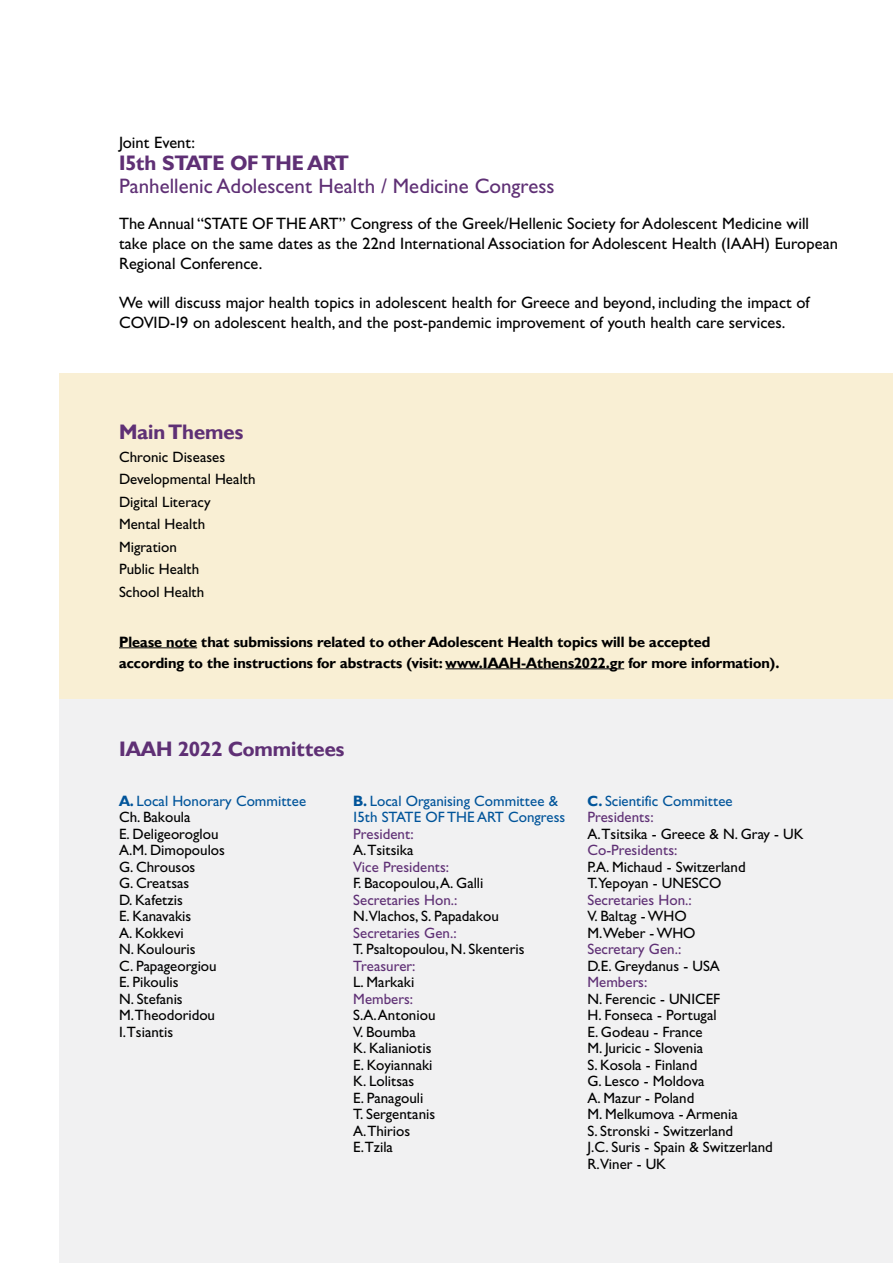
<style>
.page{position:relative;width:893px;height:1263px;background:#fff}
.page>*{position:absolute;margin:0;border:0;box-sizing:border-box;transform-origin:0 0}
.t1{font:700 21px "Gill Sans Hel";color:#5f3075}
.t2{font:21px "Gill Sans Hel";color:#5f3075}
.t3{font:16.5px/19.8px "Gill Sans Hel";color:#000}
.t4{font:15px/16.5px "Gill Sans Hel";color:#000}
.t5{font:700 15px/21px "Gill Sans Hel";color:#000}
.t6{font:15px "Gill Sans Hel";color:#5f3075}
.t7{font:15px/16.5px "Gill Sans Hel";color:#00549a}
.s1{font-weight:700;color:#00549a}
.s2{color:#00549a}
.s3{font-weight:700}
.s4{color:#5f3075}
</style>
<div class="page">
<div style="left:60px;top:373px;width:833px;height:352px;background:#f9efd4"></div>
<div style="left:60px;top:699px;width:833px;height:564px;background:#f1f1f2"></div>
<hr style="left:119px;top:647px;width:78px;height:1px;background:#000">
<hr style="left:446px;top:668px;width:178px;height:1px;background:#000">
<p class="t3" style="left:119px;top:133px;width:77px">Joint Event:</p>
<h1 class="t1" style="left:119px;top:151px;width:231px">15th STATE OF THE ART</h1>
<h1 class="t2" style="left:119px;top:175px;width:437px">Panhellenic Adolescent Health / Medicine Congress</h1>
<p class="t3" style="left:119px;top:214px;width:720px">The Annual “STATE OF THE ART” Congress of the Greek/Hellenic Society for Adolescent Medicine will take place on the same dates as the 22nd International Association for Adolescent Health (IAAH) European<br>Regional Conference.</p>
<p class="t3" style="left:119px;top:293px;width:692px">We will discuss major health topics in adolescent health for Greece and beyond, including the impact of<br>COVID-19 on adolescent health, and the post-pandemic improvement of youth health care services.</p>
<h1 class="t1" style="left:119px;top:420px;width:126px">Main Themes</h1>
<p class="t4" style="left:119px;top:445px;width:138px;line-height:22.5px">Chronic Diseases<br>Developmental Health<br>Digital Literacy<br>Mental Health<br>Migration<br>Public Health<br>School Health</p>
<p class="t5" style="left:119px;top:631px;width:662px">Please note that submissions related to other Adolescent Health topics will be accepted according to the instructions for abstracts (visit: www.IAAH-Athens2022.gr for more information).</p>
<h1 class="t1" style="left:119px;top:737px;width:227px">IAAH 2022 Committees</h1>
<p class="t4" style="left:119px;top:793px;width:189px"><span class="s1">Α.</span> <span class="s2">Local Honorary Committee<br></span>Ch. Bakoula<br>E. Deligeoroglou<br>A.M. Dimopoulos<br>G. Chrousos<br>G. Creatsas<br>D. Kafetzis<br>E. Kanavakis<br>A. Kokkevi<br>N. Koulouris<br>C. Papageorgiou<br>E. Pikoulis<br>N. Stefanis<br>M.Theodoridou<br>I.Tsiantis</p>
<p class="t7" style="left:353px;top:793px;width:213px"><span class="s3">B.</span> Local Organising Committee &amp;<br>15th STATE OF THE ART Congress</p>
<p class="t6" style="left:353px;top:826px;width:62px">President:</p>
<p class="t4" style="left:353px;top:842px;width:62px">A.Tsitsika</p>
<p class="t6" style="left:353px;top:859px;width:97px">Vice Presidents:</p>
<p class="t4" style="left:353px;top:875px;width:132px">F. Bacopoulou, A. Galli</p>
<p class="t6" style="left:353px;top:892px;width:106px">Secretaries Hon.:</p>
<p class="t4" style="left:353px;top:908px;width:147px">N.Vlachos, S. Papadakou</p>
<p class="t6" style="left:353px;top:925px;width:105px">Secretaries Gen.:</p>
<p class="t4" style="left:353px;top:941px;width:173px">T. Psaltopoulou, N. Skenteris</p>
<p class="t6" style="left:353px;top:958px;width:64px">Treasurer:</p>
<p class="t4" style="left:353px;top:974px;width:63px">L. Markaki</p>
<p class="t6" style="left:353px;top:991px;width:61px">Members:</p>
<p class="t4" style="left:353px;top:1007px;width:84px">S.A. Antoniou<br>V. Boumba<br>K. Kalianiotis<br>E. Koyiannaki<br>K. Lolitsas<br>E. Panagouli<br>T. Sergentanis<br>A.Thirios<br>E.Tzila</p>
<p class="t7" style="left:587px;top:793px;width:147px"><span class="s3">C.</span> Scientific Committee<br><span class="s4">Presidents:</span></p>
<p class="t4" style="left:587px;top:826px;width:218px">A.Tsitsika - Greece &amp; N. Gray - UK</p>
<p class="t6" style="left:587px;top:842px;width:91px">Co-Presidents:</p>
<p class="t4" style="left:587px;top:859px;width:160px">P.A. Michaud - Switzerland<br>T.Yepoyan - UNESCO</p>
<p class="t6" style="left:587px;top:892px;width:106px">Secretaries Hon.:</p>
<p class="t4" style="left:587px;top:908px;width:110px">V. Baltag - WHO<br>M.Weber - WHO</p>
<p class="t6" style="left:587px;top:941px;width:95px">Secretary Gen.:</p>
<p class="t4" style="left:587px;top:958px;width:134px">D.E. Greydanus - USA</p>
<p class="t6" style="left:587px;top:974px;width:61px">Members:</p>
<p class="t4" style="left:587px;top:991px;width:187px">N. Ferencic - UNICEF<br>H. Fonseca - Portugal<br>E. Godeau - France<br>M. Juricic - Slovenia<br>S. Kosola - Finland<br>G. Lesco - Moldova<br>Α. Mazur - Poland<br>M. Melkumova - Armenia<br>S. Stronski - Switzerland<br>J.C. Suris - Spain &amp; Switzerland<br>R.Viner - UK</p>
</div>
